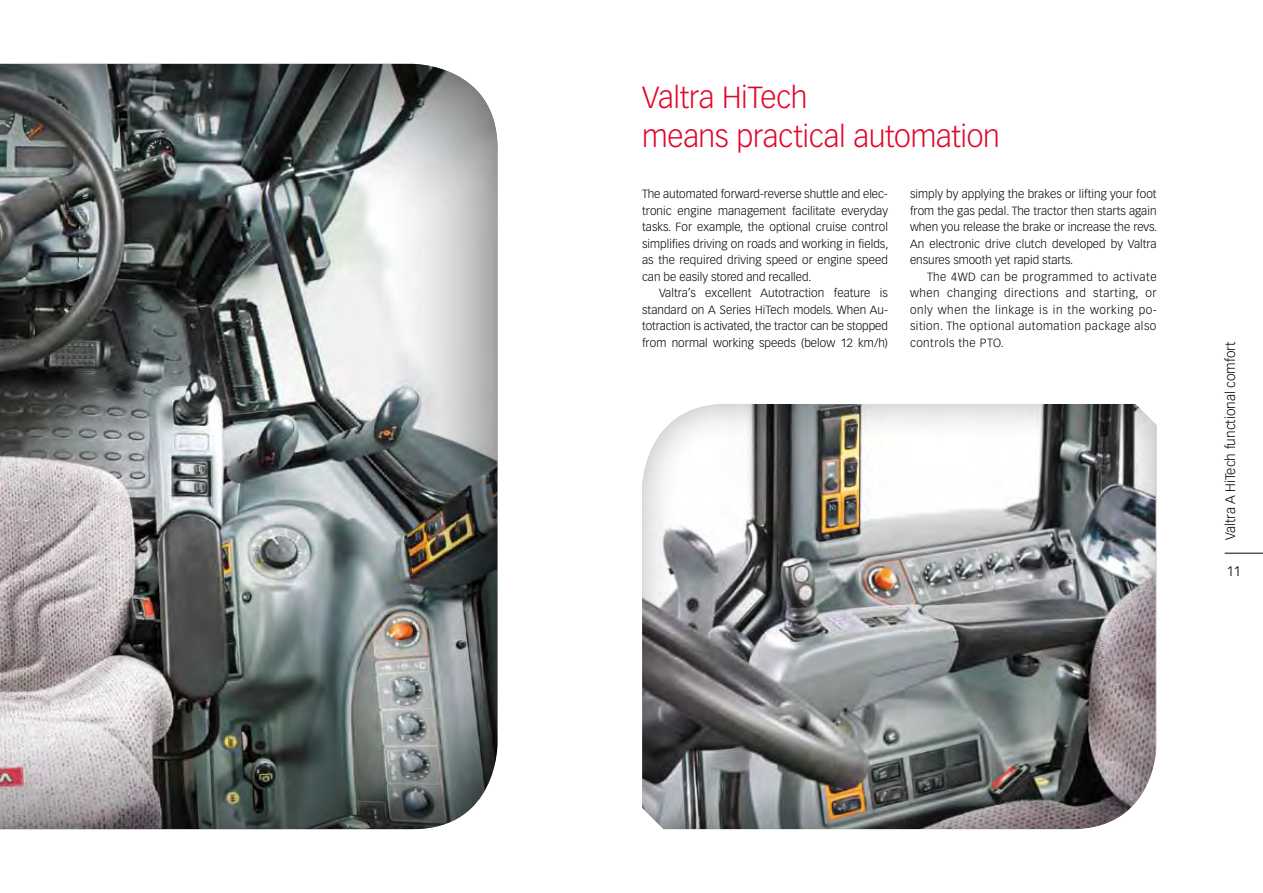
<style>
.page{position:relative;width:1263px;height:893px;background:#fff}
.page>*{position:absolute;margin:0;border:0;box-sizing:border-box;transform-origin:0 0}
.t1{font:300 30px/39px "Vectora LT Std";letter-spacing:-.01em;color:#e40429}
.t2{font:300 13.5px "Vectora LT Std";color:#000}
.t3{font:300 11.7px/16.5px "Vectora LT Std";letter-spacing:.005em;color:#000;text-align:justify}
</style>
<div class="page">
<div style="left:0;top:63px;width:498px;height:768px;background:#000;opacity:.75"></div>
<hr style="left:1225px;top:553px;width:38px;height:1px;background:#000">
<div style="left:642px;top:404px;width:516px;height:426px;background:#000;opacity:.3"></div>
<h1 class="t1" style="left:642px;top:79px;width:359px">Valtra HiTech<br>means practical automation</h1>
<p class="t3" style="left:910px;top:186px;width:249px">simply by applying the brakes or lifting your foot from the gas pedal. The tractor then starts again when you release the brake or increase the revs.<br>An electronic drive clutch developed by Valtra ensures smooth yet rapid starts.</p>
<p class="t3" style="left:910px;top:269px;width:248px;text-indent:17px">The 4WD can be programmed to activate when changing directions and starting, or only when the linkage is in the working po&shy;sition. The optional automation package also controls the PTO.</p>
<p class="t3" style="left:642px;top:186px;width:248px">The automated forward-reverse shuttle and elec&shy;tronic engine management facilitate everyday tasks. For example, the optional cruise control simplifies driving on roads and working in fields, as the required driving speed or engine speed can be easily stored and recalled.</p>
<p class="t3" style="left:642px;top:285px;width:247px;text-indent:17px">Valtra’s excellent Autotraction feature is standard on A Series HiTech models. When Au&shy;totraction is activated, the tractor can be stopped from normal working speeds (below 12 km/h)</p>
<p class="t2" style="left:1222px;top:540px;width:200px;rotate:-90deg">Valtra A HiTech functional comfort</p>
<p class="t2" style="left:1227px;top:563px;width:16px">11</p>
</div>
